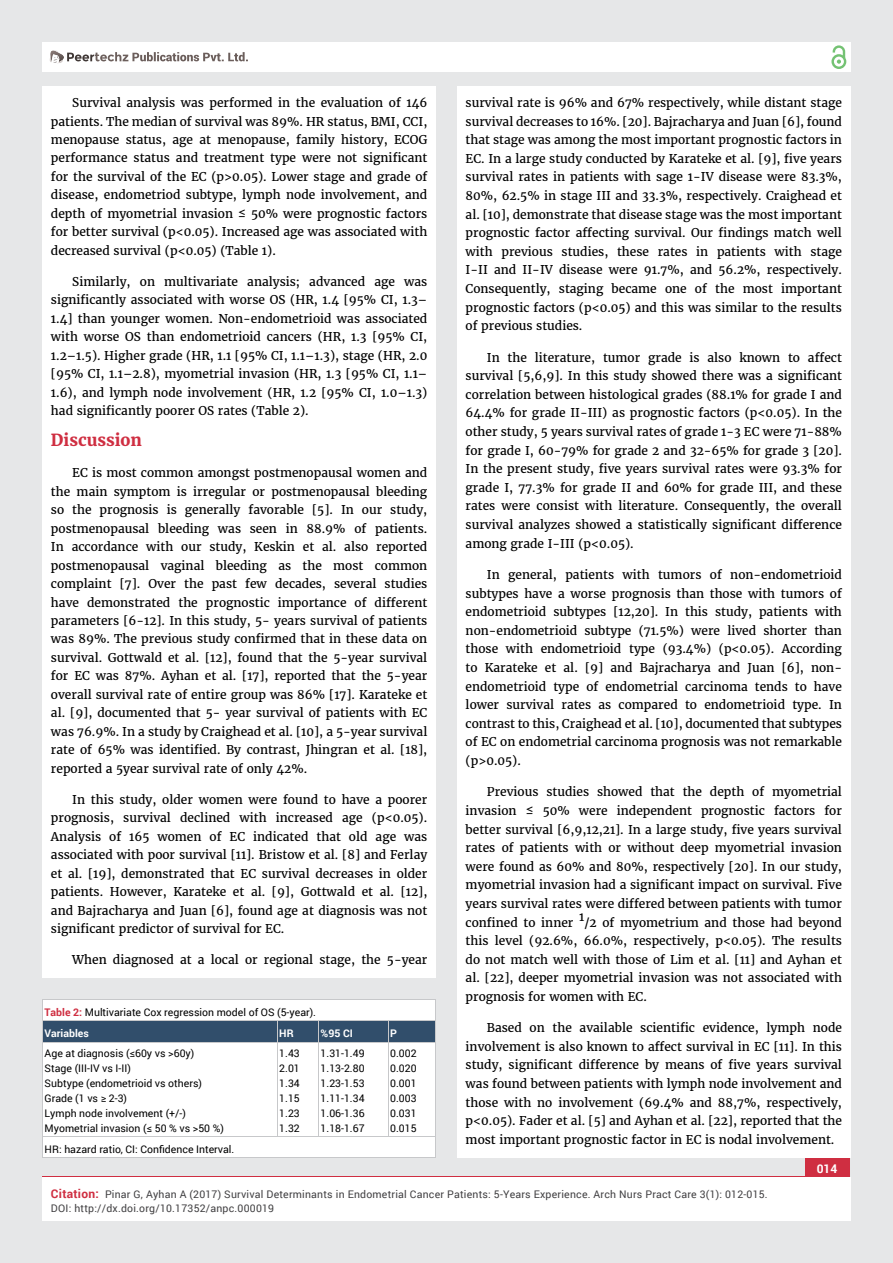
<style>
.page{position:relative;width:893px;height:1263px;background:#e6e7e8}
.page>*{position:absolute;margin:0;border:0;box-sizing:border-box;transform-origin:0 0}
.t1{font:700 16.5px "Merriweather";color:#cf2e41}
.t2{font:12px/18.6px "Merriweather";color:#000;text-align:justify}
.t3{font:700 12px "Roboto";color:#fff}
.t4{font:10.5px/15px "Roboto";color:#000;text-align:justify}
.t5{font:10.5px/13.5px "Roboto";letter-spacing:.02em;color:#414042}
.t6{font:700 10.5px "Roboto";color:#fff}
.s1{font-weight:700;color:#cf2e41}
.s2{font-weight:700;color:#fff}
.s3{font-weight:700;font-size:12px;color:#cf2e41}
</style>
<div class="page">
<div style="left:42px;top:43px;width:808px;height:29px;background:#fff"></div>
<div style="left:831px;top:54px;width:15px;height:15px;border:2px solid #74c273;border-radius:50%"></div>
<svg style="left:831px;top:45px;width:15px;height:19px"></svg>
<div style="left:805px;top:1157px;width:45px;height:52px;background:#cf2e41"></div>
<svg style="left:49px;top:50px;width:199px;height:14px"></svg>
<div style="left:42px;top:1177px;width:809px;height:43px;background:#fff"></div>
<div style="left:42px;top:87px;width:394px;height:891px;background:#fff"></div>
<div style="left:457px;top:87px;width:393px;height:1071px;background:#fff"></div>
<div style="left:43px;top:1043px;width:393px;height:115px;background:#fff"></div>
<hr style="left:42px;top:999px;width:235px;height:1px;background:#c7c8ca">
<hr style="left:277px;top:999px;width:159px;height:1px;background:#c7c8ca">
<hr style="left:42px;top:1021px;width:235px;height:1px;background:#c7c8ca">
<svg style="left:43px;top:1000px;width:393px;height:42px;background:#97a5b4"></svg>
<hr style="left:42px;top:1042px;width:235px;height:1px;background:#c7c8ca">
<hr style="left:277px;top:1042px;width:41px;height:1px;background:#c7c8ca">
<hr style="left:277px;top:1042px;width:1px;height:95px;background:#c7c8ca">
<hr style="left:318px;top:1042px;width:70px;height:1px;background:#c7c8ca">
<hr style="left:318px;top:1042px;width:1px;height:95px;background:#c7c8ca">
<hr style="left:388px;top:1042px;width:48px;height:1px;background:#c7c8ca">
<hr style="left:436px;top:1042px;width:1px;height:95px;background:#c7c8ca">
<p class="t2" style="left:51px;top:94px;width:378px;text-indent:21px">Survival analysis was performed in the evaluation of 146 patients. The median of survival was 89%. HR status, BMI, CCI, menopause status, age at menopause, family history, ECOG performance status and treatment type were not significant for the survival of the EC (p&gt;0.05). Lower stage and grade of disease, endometriod subtype, lymph node involvement, and depth of myometrial invasion ≤ 50% were prognostic factors for better survival (p&lt;0.05). Increased age was associated with decreased survival (p&lt;0.05) (Table 1).</p>
<p class="t2" style="left:51px;top:272px;width:378px;text-indent:21px">Similarly, on multivariate analysis; advanced age was significantly associated with worse OS (HR, 1.4 [95% CI, 1.3– 1.4] than younger women. Non-endometrioid was associated with worse OS than endometrioid cancers (HR, 1.3 [95% CI, 1.2–1.5). Higher grade (HR, 1.1 [95% CI, 1.1–1.3), stage (HR, 2.0 [95% CI, 1.1–2.8), myometrial invasion (HR, 1.3 [95% CI, 1.1– 1.6), and lymph node involvement (HR, 1.2 [95% CI, 1.0–1.3) had significantly poorer OS rates (Table 2).</p>
<h1 class="t1" style="left:51px;top:430px;width:93px">Discussion</h1>
<p class="t2" style="left:51px;top:464px;width:378px;text-indent:21px">EC is most common amongst postmenopausal women and the main symptom is irregular or postmenopausal bleeding so the prognosis is generally favorable [5]. In our study, postmenopausal bleeding was seen in 88.9% of patients.<br>In accordance with our study, Keskin et al. also reported postmenopausal vaginal bleeding as the most common complaint [7]. Over the past few decades, several studies have demonstrated the prognostic importance of different parameters [6-12]. In this study, 5- years survival of patients was 89%. The previous study confirmed that in these data on survival. Gottwald et al. [12], found that the 5-year survival for EC was 87%. Ayhan et al. [17], reported that the 5-year overall survival rate of entire group was 86% [17]. Karateke et al. [9], documented that 5- year survival of patients with EC was 76.9%. In a study by Craighead et al. [10], a 5-year survival rate of 65% was identified. By contrast, Jhingran et al. [18], reported a 5year survival rate of only 42%.</p>
<p class="t2" style="left:51px;top:790px;width:378px;text-indent:21px">In this study, older women were found to have a poorer prognosis, survival declined with increased age (p&lt;0.05).<br>Analysis of 165 women of EC indicated that old age was associated with poor survival [11]. Bristow et al. [8] and Ferlay et al. [19], demonstrated that EC survival decreases in older patients. However, Karateke et al. [9], Gottwald et al. [12], and Bajracharya and Juan [6], found age at diagnosis was not significant predictor of survival for EC.</p>
<p class="t2" style="left:72px;top:951px;width:357px">When diagnosed at a local or regional stage, the 5-year</p>
<p class="t4" style="left:45px;top:1001px;width:273px;line-height:21.3px"><span class="s1">Table 2:</span> Multivariate Cox regression model of OS (5-year).<br><span class="s2">Variables</span></p>
<p class="t6" style="left:279px;top:1026px;width:16px">HR</p>
<p class="t6" style="left:321px;top:1026px;width:34px">%95 CI</p>
<p class="t6" style="left:390px;top:1026px;width:8px">P</p>
<p class="t4" style="left:45px;top:1046px;width:181px;text-align:left">Age at diagnosis (≤60y vs &gt;60y)<br>Stage (III-IV vs I-II)<br>Subtype (endometrioid vs others)<br>Grade (1 vs ≥ 2-3)<br>Lymph node involvement (+/-)<br>Myometrial invasion (≤ 50 % vs &gt;50 %)</p>
<p class="t4" style="left:279px;top:1046px;width:22px">1.43<br>2.01<br>1.34<br>1.15<br>1.23<br>1.32</p>
<p class="t4" style="left:321px;top:1046px;width:45px">1.31-1.49<br>1.13-2.80<br>1.23-1.53<br>1.11-1.34<br>1.06-1.36<br>1.18-1.67</p>
<p class="t4" style="left:390px;top:1046px;width:28px">0.002<br>0.020<br>0.001<br>0.003<br>0.031<br>0.015</p>
<p class="t4" style="left:45px;top:1141px;width:191px">HR: hazard ratio, CI: Confidence Interval.</p>
<p class="t2" style="left:466px;top:94px;width:378px">survival rate is 96% and 67% respectively, while distant stage survival decreases to 16%. [20]. Bajracharya and Juan [6], found that stage was among the most important prognostic factors in EC. In a large study conducted by Karateke et al. [9], five years survival rates in patients with sage 1-IV disease were 83.3%, 80%, 62.5% in stage III and 33.3%, respectively. Craighead et al. [10], demonstrate that disease stage was the most important prognostic factor affecting survival. Our findings match well with previous studies, these rates in patients with stage I-II and II-IV disease were 91.7%, and 56.2%, respectively.<br>Consequently, staging became one of the most important prognostic factors (p&lt;0.05) and this was similar to the results of previous studies.</p>
<p class="t2" style="left:466px;top:348px;width:378px;text-indent:21px">In the literature, tumor grade is also known to affect survival [5,6,9]. In this study showed there was a significant correlation between histological grades (88.1% for grade I and 64.4% for grade II-III) as prognostic factors (p&lt;0.05). In the other study, 5 years survival rates of grade 1-3 EC were 71-88% for grade I, 60-79% for grade 2 and 32-65% for grade 3 [20].<br>In the present study, five years survival rates were 93.3% for grade I, 77.3% for grade II and 60% for grade III, and these rates were consist with literature. Consequently, the overall survival analyzes showed a statistically significant difference among grade I-III (p&lt;0.05).</p>
<p class="t2" style="left:466px;top:565px;width:378px;text-indent:21px">In general, patients with tumors of non-endometrioid subtypes have a worse prognosis than those with tumors of endometrioid subtypes [12,20]. In this study, patients with non-endometrioid subtype (71.5%) were lived shorter than those with endometrioid type (93.4%) (p&lt;0.05). According to Karateke et al. [9] and Bajracharya and Juan [6], non&shy;endometrioid type of endometrial carcinoma tends to have lower survival rates as compared to endometrioid type. In contrast to this, Craighead et al. [10], documented that subtypes of EC on endometrial carcinoma prognosis was not remarkable (p&gt;0.05).</p>
<p class="t2" style="left:466px;top:783px;width:378px;text-indent:21px">Previous studies showed that the depth of myometrial invasion ≤ 50% were independent prognostic factors for better survival [6,9,12,21]. In a large study, five years survival rates of patients with or without deep myometrial invasion were found as 60% and 80%, respectively [20]. In our study, myometrial invasion had a significant impact on survival. Five years survival rates were differed between patients with tumor confined to inner</p>
<p class="t2" style="left:579px;top:907px;width:7px">1</p>
<p class="t2" style="left:466px;top:913px;width:378px;text-indent:119px">/2 of myometrium and those had beyond this level (92.6%, 66.0%, respectively, p&lt;0.05). The results do not match well with those of Lim et al. [11] and Ayhan et al. [22], deeper myometrial invasion was not associated with prognosis for women with EC.</p>
<p class="t2" style="left:466px;top:1019px;width:378px;text-indent:21px">Based on the available scientific evidence, lymph node involvement is also known to affect survival in EC [11]. In this study, significant difference by means of five years survival was found between patients with lymph node involvement and those with no involvement (69.4% and 88,7%, respectively, p&lt;0.05). Fader et al. [5] and Ayhan et al. [22], reported that the most important prognostic factor in EC is nodal involvement.</p>
<p class="t3" style="left:817px;top:1161px;width:22px">014</p>
<p class="t5" style="left:51px;top:1188px;width:718px"><span class="s3">Citation:</span> Pinar G, Ayhan A (2017) Survival Determinants in Endometrial Cancer Patients: 5-Years Experience. Arch Nurs Pract Care 3(1): 012-015.<br>DOI: http://dx.doi.org/10.17352/anpc.000019</p>
</div>
